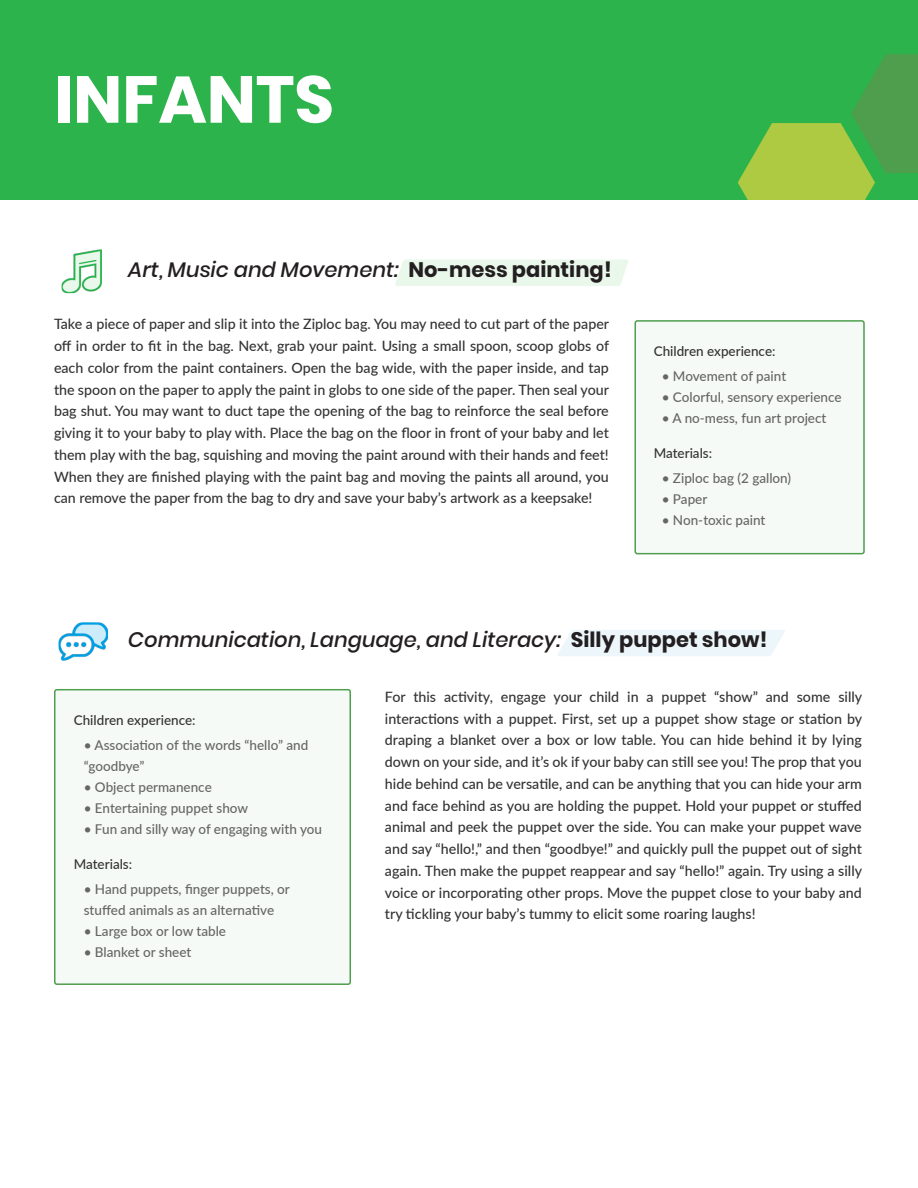
<style>
.page{position:relative;width:918px;height:1188px;background:#fff}
.page>*{position:absolute;margin:0;border:0;box-sizing:border-box;transform-origin:0 0}
.t1{font:700 66px "Poppins";color:#fff}
.t2{font:italic 500 21px "Poppins";color:#231f20}
.t3{font:500 14.25px/21.8px "Lato";color:#333;text-align:justify}
.t4{font:500 13.5px/21px "Lato";color:#656666}
.t5{font:500 13.5px "Lato";color:#323332}
.s1{font-weight:700;font-style:normal}
</style>
<div class="page">
<div style="left:0;top:0;width:918px;height:200px;background:#2cb34b"></div>
<img style="left:62px;top:249px;width:40px;height:44px">
<img style="left:58px;top:622px;width:50px;height:39px">
<div style="left:395px;top:259px;width:233px;height:27px;background:#eaf8ec"></div>
<div style="left:558px;top:630px;width:227px;height:26px;background:#edf7fb"></div>
<div style="left:54px;top:689px;width:297px;height:296px;border:2px solid #4e9e4d;border-radius:2px"></div>
<div style="left:635px;top:321px;width:229px;height:232px;background:#f6faf6;border-radius:2px"></div>
<div style="left:55px;top:691px;width:295px;height:292px;background:#f6faf6;border-radius:2px"></div>
<svg style="left:738px;top:54px;width:180px;height:146px"></svg>
<h1 class="t1" style="left:54px;top:61px;width:282px">INFANTS</h1>
<h2 class="t2" style="left:128px;top:257px;width:485px">Art, Music and Movement: <span class="s1">No-mess painting!</span></h2>
<p class="t3" style="left:54px;top:313px;width:557px">Take a piece of paper and slip it into the Ziploc bag. You may need to cut part of the paper off in order to fit in the bag. Next, grab your paint. Using a small spoon, scoop globs of each color from the paint containers. Open the bag wide, with the paper inside, and tap the spoon on the paper to apply the paint in globs to one side of the paper. Then seal your bag shut. You may want to duct tape the opening of the bag to reinforce the seal before giving it to your baby to play with. Place the bag on the floor in front of your baby and let them play with the bag, squishing and moving the paint around with their hands and feet!<br>When they are finished playing with the paint bag and moving the paints all around, you can remove the paper from the bag to dry and save your baby’s artwork as a keepsake!</p>
<p class="t5" style="left:654px;top:341px;width:123px">Children experience:</p>
<p class="t4" style="left:662px;top:365px;width:126px">• Movement of paint</p>
<p class="t4" style="left:662px;top:386px;width:181px">• Colorful, sensory experience</p>
<p class="t4" style="left:662px;top:407px;width:166px">• A no-mess, fun art project</p>
<p class="t5" style="left:654px;top:444px;width:60px">Materials:</p>
<p class="t4" style="left:662px;top:467px;width:131px">• Ziploc bag (2 gallon)</p>
<p class="t4" style="left:662px;top:488px;width:47px">• Paper</p>
<p class="t4" style="left:662px;top:509px;width:105px">• Non-toxic paint</p>
<h2 class="t2" style="left:128px;top:627px;width:641px">Communication, Language, and Literacy: <span class="s1">Silly puppet show!</span></h2>
<p class="t5" style="left:74px;top:710px;width:123px">Children experience:</p>
<p class="t4" style="left:84px;top:734px;width:226px">• Association of the words “hello” and “goodbye”</p>
<p class="t4" style="left:84px;top:776px;width:130px">• Object permanence</p>
<p class="t4" style="left:84px;top:797px;width:166px">• Entertaining puppet show</p>
<p class="t4" style="left:84px;top:818px;width:240px">• Fun and silly way of engaging with you</p>
<p class="t5" style="left:74px;top:854px;width:60px">Materials:</p>
<p class="t4" style="left:84px;top:878px;width:208px">• Hand puppets, finger puppets, or stuffed animals as an alternative</p>
<p class="t4" style="left:84px;top:920px;width:144px">• Large box or low table</p>
<p class="t4" style="left:84px;top:941px;width:109px">• Blanket or sheet</p>
<p class="t3" style="left:385px;top:685px;width:479px">For this activity, engage your child in a puppet “show” and some silly interactions with a puppet. First, set up a puppet show stage or station by draping a blanket over a box or low table. You can hide behind it by lying down on your side, and it’s ok if your baby can still see you! The prop that you hide behind can be versatile, and can be anything that you can hide your arm and face behind as you are holding the puppet. Hold your puppet or stuffed animal and peek the puppet over the side. You can make your puppet wave and say “hello!,” and then “goodbye!” and quickly pull the puppet out of sight again. Then make the puppet reappear and say “hello!” again. Try using a silly voice or incorporating other props. Move the puppet close to your baby and try tickling your baby’s tummy to elicit some roaring laughs!</p>
</div>
